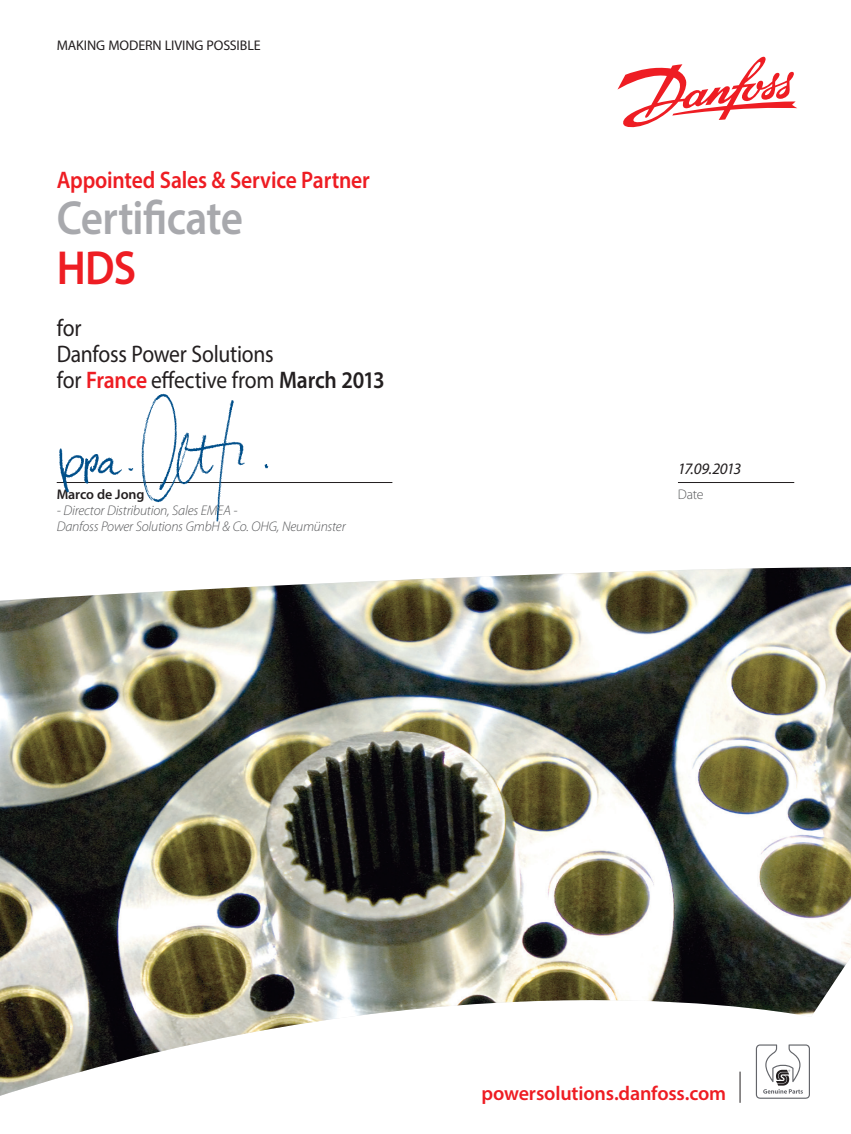
<style>
.page{position:relative;width:851px;height:1134px;background:#fff}
.page>*{position:absolute;margin:0;border:0;box-sizing:border-box;transform-origin:0 0}
.t1{font:600 48px "Myriad Pro";letter-spacing:-.015em;color:#a8a9ad;scale:.9 1}
.t2{font:600 48px "Myriad Pro";color:#ee1d23;scale:.9 1}
.t3{font:24px "Myriad Pro";letter-spacing:-.01em;color:#231f20;scale:.9 1}
.t4{font:600 24px "Myriad Pro";letter-spacing:-.01em;color:#ee1d23;scale:.9 1}
.t5{font:600 20px "Myriad Pro";letter-spacing:-.01em;color:#ee1d23}
.t6{font:italic 16px "Myriad Pro";letter-spacing:-.06em;color:#231f20}
.t7{font:italic 300 14px/16px "Myriad Pro";letter-spacing:-.015em;color:#57585a}
.t8{font:14px "Myriad Pro";letter-spacing:-.005em;color:#231f20}
.t9{font:600 14px "Myriad Pro";letter-spacing:-.005em;color:#231f20}
.t10{font:300 14px "Myriad Pro";color:#57585a}
.s1{font-weight:600;color:#ee1d23}
.s2{font-weight:600}
</style>
<div class="page">
<hr style="left:739px;top:1071px;width:1px;height:32px;background:#231f20">
<img style="left:0;top:567px;width:850px;height:533px">
<hr style="left:57px;top:482px;width:335px;height:1px;background:#231f20">
<img style="left:56px;top:393px;width:213px;height:129px">
<hr style="left:677px;top:482px;width:117px;height:1px;background:#231f20">
<svg style="left:617px;top:56px;width:180px;height:72px"></svg>
<p class="t8" style="left:57px;top:37px;width:205px">MAKING MODERN LIVING POSSIBLE</p>
<p class="t4" style="left:57px;top:165px;width:349px">Appointed Sales &amp; Service Partner</p>
<p class="t1" style="left:57px;top:187px;width:208px">Certificate</p>
<p class="t2" style="left:57px;top:237px;width:90px">HDS</p>
<p class="t3" style="left:57px;top:313px;width:29px">for</p>
<p class="t3" style="left:57px;top:339px;width:242px">Danfoss Power Solutions</p>
<p class="t3" style="left:57px;top:365px;width:366px">for <span class="s1">France</span> effective from <span class="s2">March 2013</span></p>
<p class="t9" style="left:57px;top:486px;width:89px">Marco de Jong</p>
<p class="t7" style="left:57px;top:503px;width:290px">- Director Distribution, Sales EMEA -<br>Danfoss Power Solutions GmbH &amp; Co. OHG, Neumünster</p>
<p class="t6" style="left:677px;top:459px;width:65px">17.09.2013</p>
<p class="t10" style="left:677px;top:486px;width:27px">Date</p>
<h3 class="t5" style="left:481px;top:1080px;width:246px">powersolutions.danfoss.com</h3>
</div>
